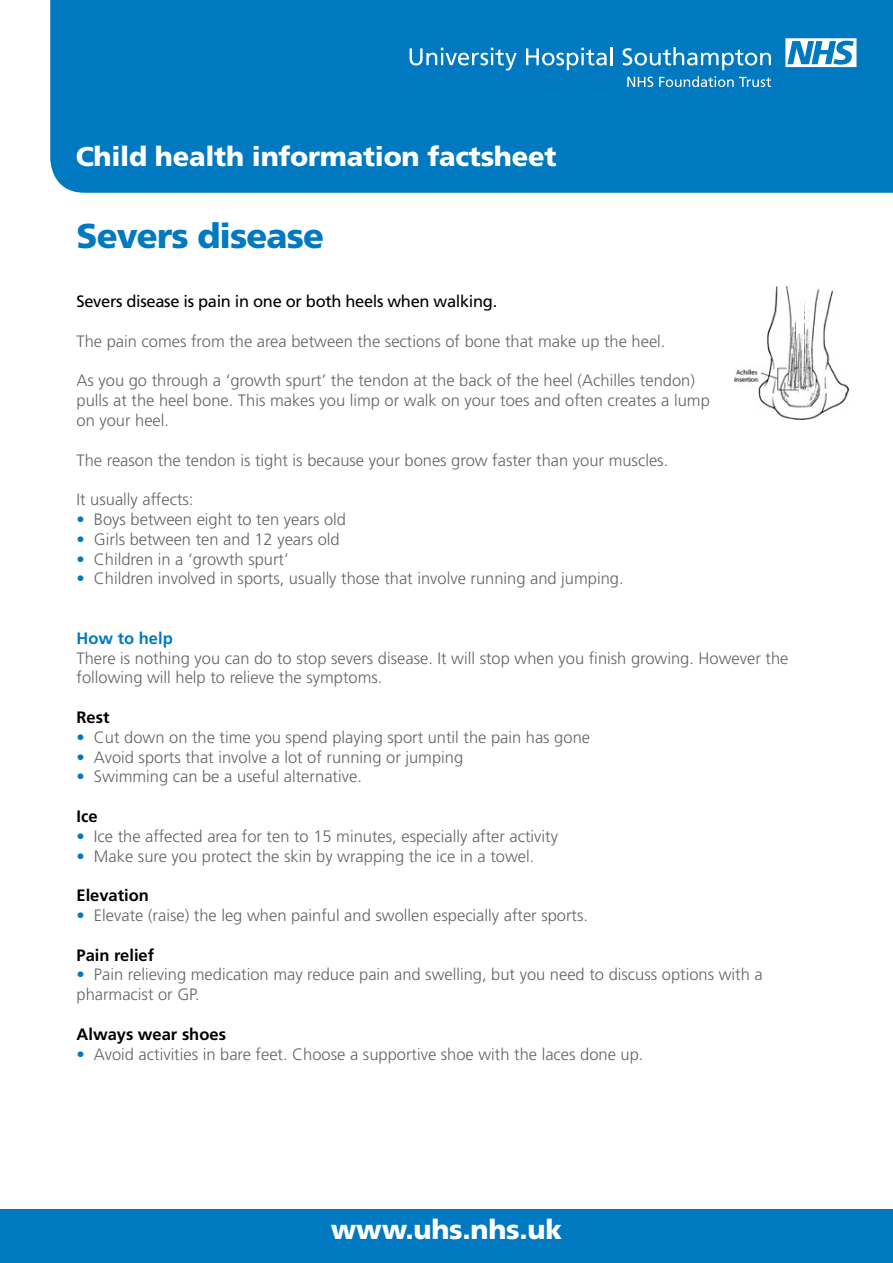
<style>
.page{position:relative;width:893px;height:1263px;background:#fff}
.page>*{position:absolute;margin:0;border:0;box-sizing:border-box;transform-origin:0 0}
.t1{font:900 34.5px "Frutiger";letter-spacing:-.025em;color:#0079c1}
.t2{font:900 27.15px "Frutiger";letter-spacing:-.01em;color:#fff}
.t3{font:300 16.5px/19.8px "Frutiger";color:#636466}
.t4{font:16.5px "Frutiger";letter-spacing:-.02em;color:#000}
.t5{font:700 16.5px "Frutiger";color:#000}
.t6{font:700 16.5px "Frutiger";color:#0079c1}
.s1{color:#0079c1}
</style>
<div class="page">
<div style="left:0;top:1209px;width:893px;height:54px;background:#0079c1"></div>
<div style="left:50px;top:0;width:843px;height:193px;background:#0079c1"></div>
<svg style="left:410px;top:48px;width:107px;height:23px;background:#3896ce"></svg>
<svg style="left:526px;top:48px;width:81px;height:22px"></svg>
<hr style="left:610px;top:47px;width:3px;height:18px;background:#fff">
<svg style="left:623px;top:47px;width:148px;height:23px;background:#3b98cf"></svg>
<svg style="left:627px;top:77px;width:26px;height:10px"></svg>
<svg style="left:659px;top:76px;width:112px;height:11px"></svg>
<svg style="left:785px;top:38px;width:71px;height:29px"></svg>
<img style="left:734px;top:286px;width:115px;height:133px">
<h2 class="t2" style="left:76px;top:140px;width:482px">Child health information factsheet</h2>
<h1 class="t1" style="left:77px;top:215px;width:249px">Severs disease</h1>
<p class="t4" style="left:77px;top:292px;width:422px">Severs disease is pain in one or both heels when walking.</p>
<p class="t3" style="left:77px;top:331px;width:590px">The pain comes from the area between the sections of bone that make up the heel.</p>
<p class="t3" style="left:77px;top:371px;width:635px">As you go through a ‘growth spurt’ the tendon at the back of the heel (Achilles tendon) pulls at the heel bone. This makes you limp or walk on your toes and often creates a lump on your heel.</p>
<p class="t3" style="left:77px;top:450px;width:593px">The reason the tendon is tight is because your bones grow faster than your muscles.</p>
<p class="t3" style="left:77px;top:489px;width:119px">It usually affects:</p>
<p class="t3" style="left:77px;top:509px;width:271px"><span class="s1">•</span> Boys between eight to ten years old</p>
<p class="t3" style="left:77px;top:529px;width:265px"><span class="s1">•</span> Girls between ten and 12 years old</p>
<p class="t3" style="left:77px;top:549px;width:214px"><span class="s1">•</span> Children in a ‘growth spurt’</p>
<p class="t3" style="left:77px;top:569px;width:549px"><span class="s1">•</span> Children involved in sports, usually those that involve running and jumping.</p>
<p class="t6" style="left:77px;top:628px;width:98px">How to help</p>
<p class="t3" style="left:77px;top:648px;width:713px">There is nothing you can do to stop severs disease. It will stop when you finish growing. However the following will help to relieve the symptoms.</p>
<p class="t5" style="left:77px;top:708px;width:35px">Rest</p>
<p class="t3" style="left:77px;top:727px;width:515px"><span class="s1">•</span> Cut down on the time you spend playing sport until the pain has gone</p>
<p class="t3" style="left:77px;top:747px;width:388px"><span class="s1">•</span> Avoid sports that involve a lot of running or jumping</p>
<p class="t3" style="left:77px;top:767px;width:287px"><span class="s1">•</span> Swimming can be a useful alternative.</p>
<p class="t5" style="left:77px;top:807px;width:23px">Ice</p>
<p class="t3" style="left:77px;top:826px;width:483px"><span class="s1">•</span> Ice the affected area for ten to 15 minutes, especially after activity</p>
<p class="t3" style="left:77px;top:846px;width:459px"><span class="s1">•</span> Make sure you protect the skin by wrapping the ice in a towel.</p>
<p class="t5" style="left:77px;top:886px;width:74px">Elevation</p>
<p class="t3" style="left:77px;top:905px;width:513px"><span class="s1">•</span> Elevate (raise) the leg when painful and swollen especially after sports.</p>
<p class="t5" style="left:77px;top:945px;width:79px">Pain relief</p>
<p class="t3" style="left:77px;top:965px;width:688px"><span class="s1">•</span> Pain relieving medication may reduce pain and swelling, but you need to discuss options with a pharmacist or GP.</p>
<p class="t5" style="left:77px;top:1024px;width:151px">Always wear shoes</p>
<p class="t3" style="left:77px;top:1044px;width:568px"><span class="s1">•</span> Avoid activities in bare feet. Choose a supportive shoe with the laces done up.</p>
<h2 class="t2" style="left:331px;top:1213px;width:233px">www.uhs.nhs.uk</h2>
</div>
